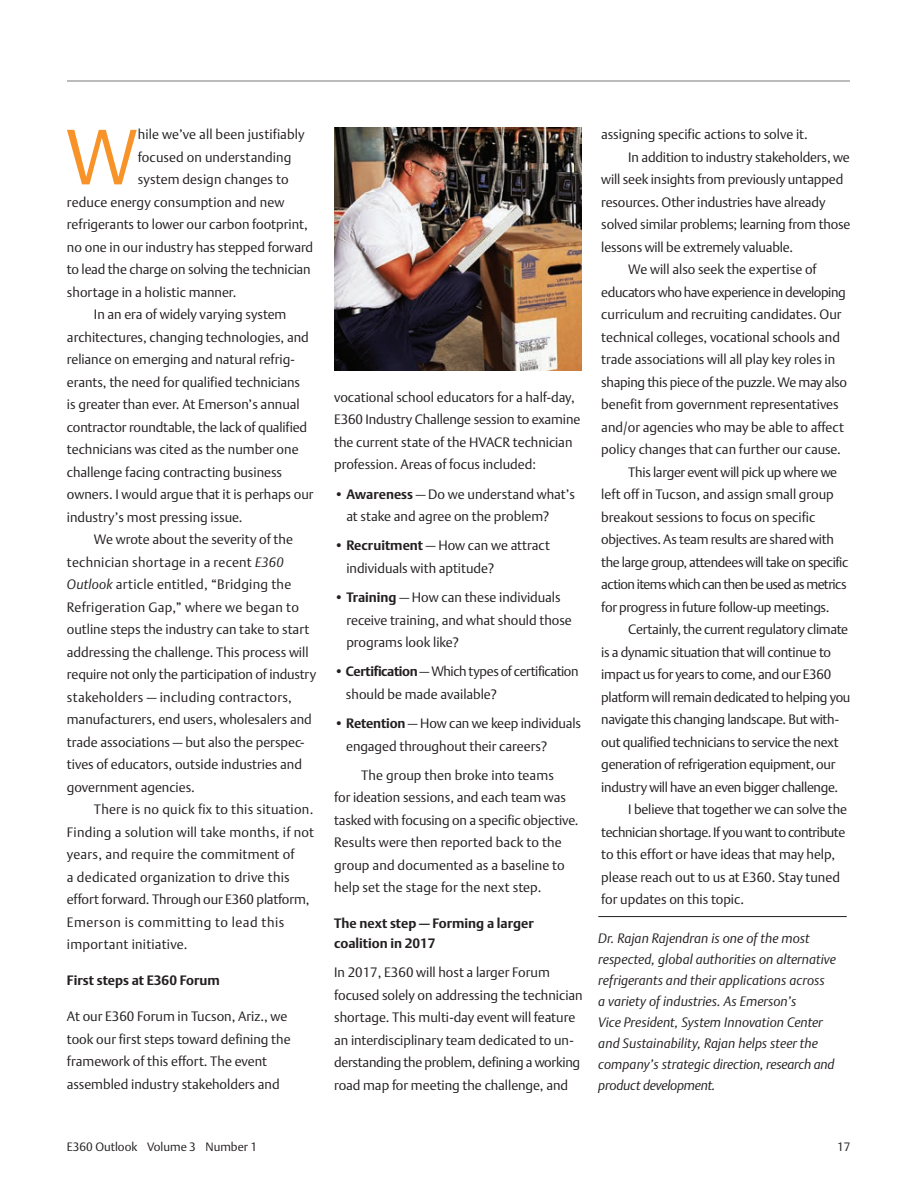
<style>
.page{position:relative;width:918px;height:1188px;background:#fff}
.page>*{position:absolute;margin:0;border:0;box-sizing:border-box;transform-origin:0 0}
.t1{font:300 77.25px "DTL Argo T";color:#f79328}
.t2{font:300 13.5px/22.5px "DTL Argo T";letter-spacing:-.005em;color:#231f20}
.t3{font:italic 300 13.5px/21px "DTL Argo T";letter-spacing:.005em;color:#231f20}
.t4{font:300 13.5px/22.5px "DTL Argo T";letter-spacing:.02em;color:#231f20}
.t5{font:700 13.5px "DTL Argo T";color:#231f20}
.t6{font:300 12px "DTL Argo T";color:#231f20}
.s1{font-style:italic}
.s2{font-weight:700}
</style>
<div class="page">
<hr style="left:67px;top:81px;width:783px;height:1px;background:#231f20">
<hr style="left:598px;top:916px;width:249px;height:1px;background:#231f20">
<img style="left:335px;top:127px;width:246px;height:243px">
<p class="t1" style="left:66px;top:111px;width:73px">W</p>
<p class="t2" style="left:138px;top:123px;width:168px">hile we’ve all been justifiably</p>
<p class="t2" style="left:138px;top:146px;width:155px">focused on understanding</p>
<p class="t2" style="left:138px;top:168px;width:152px">system design changes to</p>
<p class="t2" style="left:67px;top:191px;width:219px">reduce energy consumption and new</p>
<p class="t2" style="left:67px;top:213px;width:242px">refrigerants to lower our carbon footprint,</p>
<p class="t2" style="left:67px;top:236px;width:248px">no one in our industry has stepped forward</p>
<p class="t2" style="left:67px;top:258px;width:245px">to lead the charge on solving the technician</p>
<p class="t2" style="left:67px;top:281px;width:171px">shortage in a holistic manner.</p>
<p class="t2" style="left:67px;top:303px;width:248px;text-indent:27px">In an era of widely varying system architectures, changing technologies, and reliance on emerging and natural refrig&shy;erants, the need for qualified technicians<br>is greater than ever. At Emerson’s annual contractor roundtable, the lack of qualified technicians was cited as the number one challenge facing contracting business owners. I would argue that it is perhaps our industry’s most pressing issue.</p>
<p class="t2" style="left:67px;top:528px;width:251px;text-indent:27px">We wrote about the severity of the technician shortage in a recent <span class="s1">E360<br>Outlook</span> article entitled, “Bridging the Refrigeration Gap,” where we began to outline steps the industry can take to start addressing the challenge. This process will require not only the participation of industry stakeholders — including contractors, manufacturers, end users, wholesalers and trade associations — but also the perspec&shy;tives of educators, outside industries and government agencies.</p>
<p class="t4" style="left:67px;top:798px;width:249px;text-indent:27px">There is no quick fix to this situation.<br>Finding a solution will take months, if not years, and require the commitment of<br>a dedicated organization to drive this effort forward. Through our E360 platform, Emerson is committing to lead this important initiative.</p>
<p class="t5" style="left:67px;top:973px;width:154px">First steps at E360 Forum</p>
<p class="t2" style="left:67px;top:1005px;width:225px">At our E360 Forum in Tucson, Ariz., we took our first steps toward defining the framework of this effort. The event assembled industry stakeholders and</p>
<p class="t2" style="left:334px;top:386px;width:248px">vocational school educators for a half-day, E360 Industry Challenge session to examine the current state of the HVACR technician profession. Areas of focus included:</p>
<p class="t2" style="left:346px;top:482px;width:230px;text-indent:-12px">• <span class="s2">Awareness</span> — Do we understand what’s at stake and agree on the problem?</p>
<p class="t2" style="left:346px;top:534px;width:205px;text-indent:-12px">• <span class="s2">Recruitment</span> — How can we attract individuals with aptitude?</p>
<p class="t2" style="left:346px;top:586px;width:227px;text-indent:-12px">• <span class="s2">Training</span> — How can these individuals receive training, and what should those programs look like?</p>
<p class="t2" style="left:346px;top:660px;width:234px;text-indent:-12px">• <span class="s2">Certification</span> — Which types of certification should be made available?</p>
<p class="t2" style="left:346px;top:712px;width:236px;text-indent:-12px">• <span class="s2">Retention</span> — How can we keep individuals engaged throughout their careers?</p>
<p class="t2" style="left:334px;top:764px;width:246px;text-indent:27px">The group then broke into teams<br>for ideation sessions, and each team was tasked with focusing on a specific objective.<br>Results were then reported back to the group and documented as a baseline to help set the stage for the next step.</p>
<p class="t5" style="left:334px;top:916px;width:201px">The next step — Forming a larger</p>
<p class="t5" style="left:334px;top:935px;width:103px">coalition in 2017</p>
<p class="t2" style="left:334px;top:961px;width:250px">In 2017, E360 will host a larger Forum focused solely on addressing the technician shortage. This multi-day event will feature an interdisciplinary team dedicated to un&shy;derstanding the problem, defining a working road map for meeting the challenge, and</p>
<p class="t2" style="left:601px;top:123px;width:208px">assigning specific actions to solve it.</p>
<p class="t2" style="left:601px;top:146px;width:251px;text-indent:27px">In addition to industry stakeholders, we will seek insights from previously untapped resources. Other industries have already solved similar problems; learning from those lessons will be extremely valuable.</p>
<p class="t2" style="left:601px;top:258px;width:247px;text-indent:27px">We will also seek the expertise of educators who have experience in developing curriculum and recruiting candidates. Our technical colleges, vocational schools and trade associations will all play key roles in shaping this piece of the puzzle. We may also benefit from government representatives and/or agencies who may be able to affect policy changes that can further our cause.</p>
<p class="t2" style="left:601px;top:461px;width:249px;text-indent:27px">This larger event will pick up where we left off in Tucson, and assign small group breakout sessions to focus on specific objectives. As team results are shared with the large group, attendees will take on specific action items which can then be used as metrics for progress in future follow-up meetings.</p>
<p class="t2" style="left:601px;top:618px;width:251px;text-indent:27px">Certainly, the current regulatory climate is a dynamic situation that will continue to impact us for years to come, and our E360 platform will remain dedicated to helping you navigate this changing landscape. But with&shy;out qualified technicians to service the next generation of refrigeration equipment, our industry will have an even bigger challenge.</p>
<p class="t2" style="left:601px;top:798px;width:247px;text-indent:27px">I believe that together we can solve the technician shortage. If you want to contribute to this effort or have ideas that may help, please reach out to us at E360. Stay tuned for updates on this topic.</p>
<p class="t3" style="left:598px;top:928px;width:239px">Dr. Rajan Rajendran is one of the most respected, global authorities on alternative refrigerants and their applications across<br>a variety of industries. As Emerson’s<br>Vice President, System Innovation Center and Sustainability, Rajan helps steer the company’s strategic direction, research and product development.</p>
<p class="t6" style="left:67px;top:1140px;width:192px">E360 Outlook Volume 3 Number 1</p>
<p class="t6" style="left:837px;top:1140px;width:15px">17</p>
</div>
